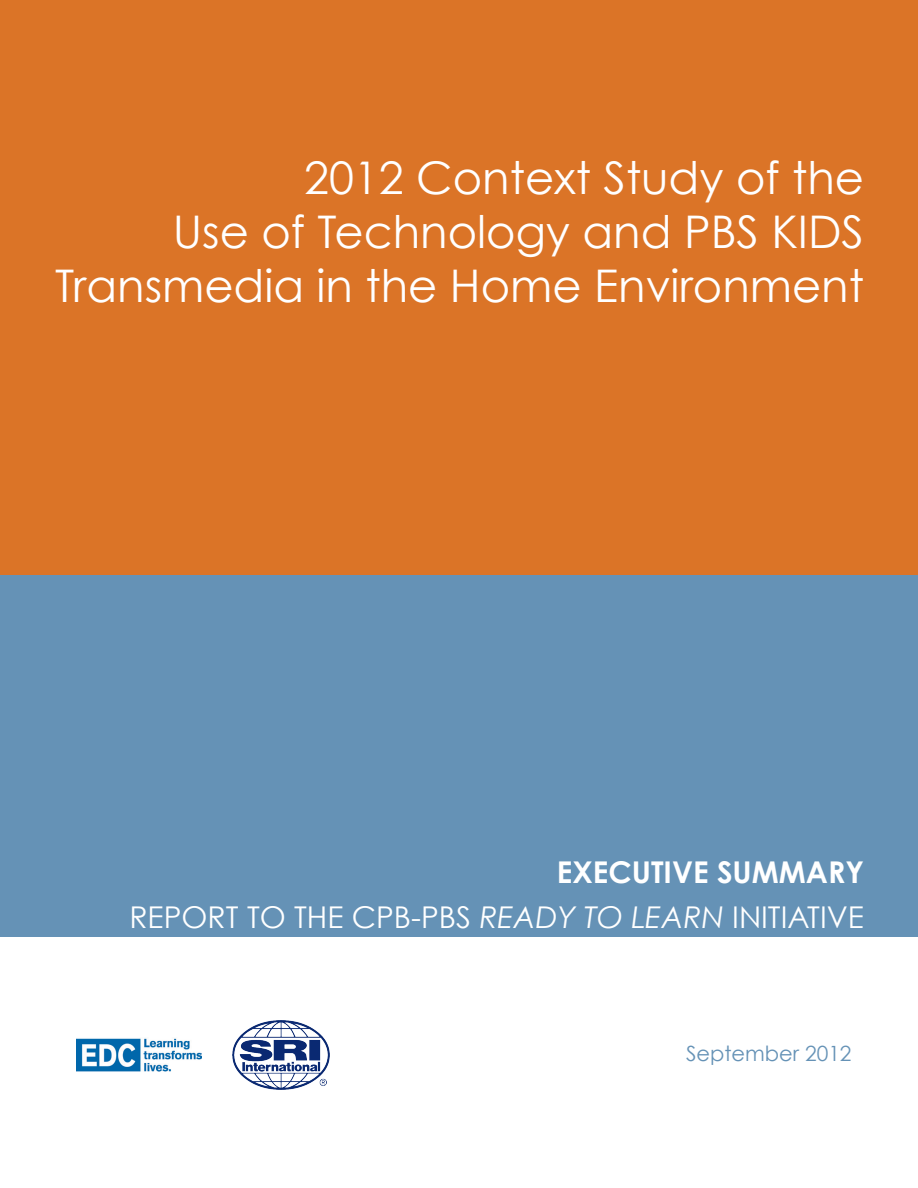
<style>
.page{position:relative;width:918px;height:1188px;background:#fff}
.page>*{position:absolute;margin:0;border:0;box-sizing:border-box;transform-origin:0 0}
.t1{font:45px/54px "Century Gothic";color:#fff;text-align:right}
.t2{font:30px "Century Gothic";color:#fff}
.t3{font:700 30px "Century Gothic";color:#fff}
.head_2{font:21px "Century Gothic";color:#6592b6}
.s1{font-style:italic}
</style>
<div class="page">
<img style="left:76px;top:1038px;width:125px;height:34px">
<img style="left:232px;top:1021px;width:97px;height:68px">
<div style="left:0;top:451px;width:918px;height:486px;background:#6592b6"></div>
<div style="left:0;top:0;width:918px;height:575px;background:#db7427"></div>
<p class="t1" style="left:55px;top:150px;width:810px">2012 Context Study of the<br>Use of Technology and PBS KIDS<br>Transmedia in the Home Environment</p>
<p class="t3" style="left:557px;top:854px;width:309px">EXECUTIVE SUMMARY</p>
<p class="t2" style="left:129px;top:899px;width:736px">REPORT TO THE CPB-PBS <span class="s1">READY TO LEARN</span> INITIATIVE</p>
<p class="head_2" style="left:686px;top:1040px;width:167px">September 2012</p>
</div>
